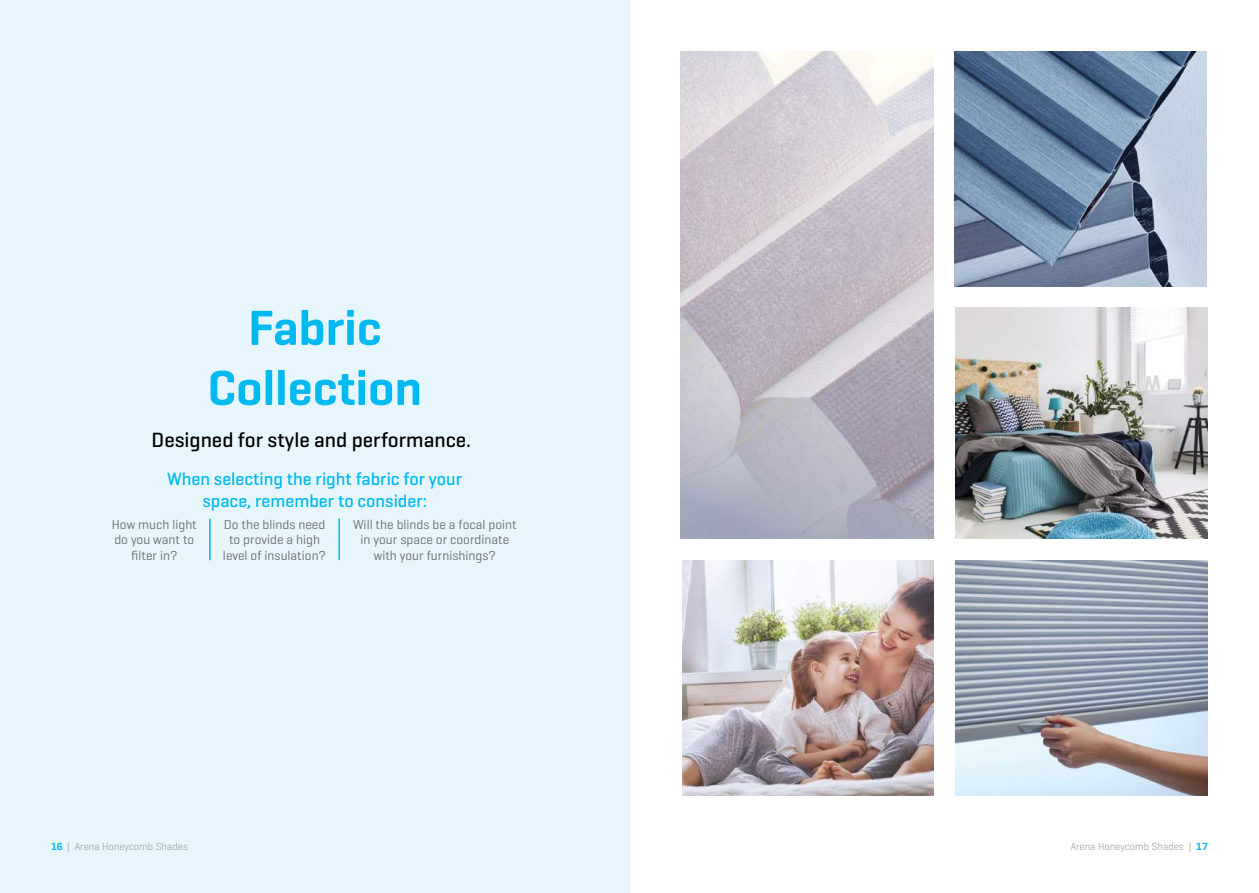
<style>
.page{position:relative;width:1259px;height:893px;background:#fff}
.page>*{position:absolute;margin:0;border:0;box-sizing:border-box;transform-origin:0 0}
.t1{font:600 50.1px/60.2px "Geogrotesque";color:#00b9f1;text-align:center}
.t2{font:500 21px "Geogrotesque";color:#000}
.t3{font:500 18px/21.6px "Geogrotesque";color:#00b9f1;text-align:center}
.t4{font:13.2px/15.9px "Geogrotesque";color:#6d6e71;text-align:center}
.t5{font:300 10.5px "Geogrotesque";color:#939598}
.s1{font-weight:600;color:#00b9f1}
</style>
<div class="page">
<img style="left:955px;top:51px;width:251px;height:235px">
<img style="left:680px;top:51px;width:254px;height:488px">
<img style="left:682px;top:560px;width:252px;height:235px">
<img style="left:955px;top:307px;width:253px;height:232px">
<img style="left:955px;top:560px;width:253px;height:235px">
<div style="left:0;top:0;width:629px;height:893px;background:#e7f6fd"></div>
<hr style="left:209px;top:519px;width:2px;height:41px;background:#00b9f1">
<hr style="left:338px;top:519px;width:2px;height:41px;background:#00b9f1">
<h1 class="t1" style="left:208px;top:297px;width:216px">Fabric<br>Collection</h1>
<h2 class="t2" style="left:152px;top:427px;width:321px">Designed for style and performance.</h2>
<h3 class="t3" style="left:167px;top:468px;width:296px">When selecting the right fabric for your space, remember to consider:</h3>
<p class="t4" style="left:223px;top:516px;width:105px">Do the blinds need to provide a high level of insulation?</p>
<p class="t4" style="left:353px;top:516px;width:165px">Will the blinds be a focal point in your space or coordinate with your furnishings?</p>
<p class="t4" style="left:112px;top:516px;width:86px">How much light do you want to filter in?</p>
<p class="t5" style="left:51px;top:840px;width:138px"><span class="s1">16</span> | Arena Honeycomb Shades</p>
<p class="t5" style="left:1070px;top:840px;width:139px">Arena Honeycomb Shades | <span class="s1">17</span></p>
</div>
